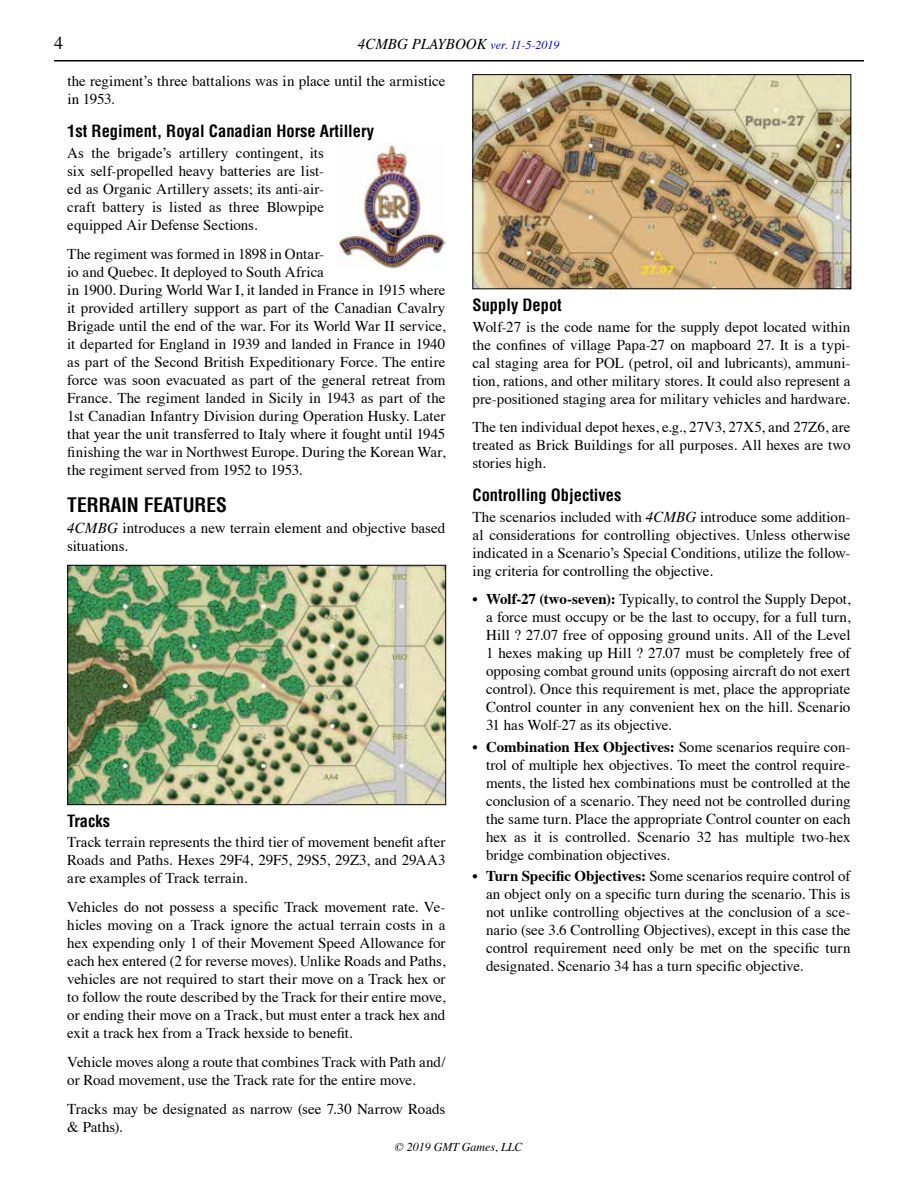
<style>
.page{position:relative;width:918px;height:1188px;background:#fff}
.page>*{position:absolute;margin:0;border:0;box-sizing:border-box;transform-origin:0 0}
.t1{font:700 condensed 19.5px "Helvetica";color:#000}
.t2{font:18px "Times";color:#000}
.t3{font:700 condensed 16.5px "Helvetica";color:#000}
.t4{font:15px/18px "Times";color:#000;text-align:justify}
.t5{font:italic 15px "Times";color:#000}
.t6{font:italic 12px "Times";color:#000}
.s1{font-size:12px;color:#00f}
.s2{font-style:italic}
.s3{font-weight:700}
</style>
<div class="page">
<hr style="left:54px;top:60px;width:810px;height:2px;background:#000">
<img style="left:474px;top:76px;width:375px;height:211px">
<div style="left:472px;top:74px;width:379px;height:215px;border:1px solid #000"></div>
<img style="left:338px;top:144px;width:108px;height:125px">
<img style="left:69px;top:567px;width:375px;height:236px">
<div style="left:67px;top:565px;width:379px;height:240px;border:1px solid #000"></div>
<p class="t2" style="left:54px;top:26px;width:10px">4</p>
<p class="t5" style="left:358px;top:31px;width:203px">4CMBG Playbook <span class="s1">ver. 11-5-2019</span></p>
<p class="t4" style="left:67px;top:70px;width:380px">the regiment’s three battalions was in place until the armistice in 1953.</p>
<p class="t3" style="left:67px;top:120px;width:308px">1st Regiment, Royal Canadian Horse Artillery</p>
<p class="t4" style="left:67px;top:143px;width:258px">As the brigade’s artillery contingent, its six self-propelled heavy batteries are list&shy;ed as Organic Artillery assets; its anti-air&shy;craft battery is listed as three Blowpipe equipped Air Defense Sections.</p>
<p class="t4" style="left:67px;top:244px;width:380px;text-align:left">The regiment was formed in 1898 in Ontar-<br>io and Quebec. It deployed to South Africa<br>in 1900. During World War I, it landed in France in 1915 where it provided artillery support as part of the Canadian Cavalry Brigade until the end of the war. For its World War II service, it departed for England in 1939 and landed in France in 1940 as part of the Second British Expeditionary Force. The entire force was soon evacuated as part of the general retreat from France. The regiment landed in Sicily in 1943 as part of the 1st Canadian Infantry Division during Operation Husky. Later that year the unit transferred to Italy where it fought until 1945 finishing the war in Northwest Europe. During the Korean War, the regiment served from 1952 to 1953.</p>
<h1 class="t1" style="left:67px;top:493px;width:21px">Terrai</h1>
<h1 class="t1" style="left:127px;top:493px;width:38px">n Features</h1>
<p class="t4" style="left:67px;top:518px;width:380px"><span class="s2">4CMBG</span> introduces a new terrain element and objective based situations.</p>
<p class="t3" style="left:67px;top:811px;width:44px">Tracks</p>
<p class="t4" style="left:67px;top:832px;width:380px">Track terrain represents the third tier of movement benefit after Roads and Paths. Hexes 29F4, 29F5, 29S5, 29Z3, and 29AA3 are examples of Track terrain.</p>
<p class="t4" style="left:67px;top:897px;width:380px">Vehicles do not possess a specific Track movement rate. Ve&shy;hicles moving on a Track ignore the actual terrain costs in a hex expending only 1 of their Movement Speed Allowance for each hex entered (2 for reverse moves). Unlike Roads and Paths, vehicles are not required to start their move on a Track hex or to follow the route described by the Track for their entire move, or ending their move on a Track, but must enter a track hex and exit a track hex from a Track hexside to benefit.</p>
<p class="t4" style="left:67px;top:1052px;width:380px">Vehicle moves along a route that combines Track with Path and/ or Road movement, use the Track rate for the entire move.</p>
<p class="t4" style="left:67px;top:1098px;width:380px">Tracks may be designated as narrow (see 7.30 Narrow Roads &amp; Paths).</p>
<p class="t3" style="left:472px;top:295px;width:91px">Supply Depot</p>
<p class="t4" style="left:472px;top:316px;width:379px">Wolf-27 is the code name for the supply depot located within the confines of village Papa-27 on mapboard 27. It is a typi&shy;cal staging area for POL (petrol, oil and lubricants), ammuni&shy;tion, rations, and other military stores. It could also represent a pre-positioned staging area for military vehicles and hardware.</p>
<p class="t4" style="left:472px;top:417px;width:380px">The ten individual depot hexes, e.g., 27V3, 27X5, and 27Z6, are treated as Brick Buildings for all purposes. All hexes are two stories high.</p>
<p class="t3" style="left:472px;top:485px;width:150px">Controlling Objectives</p>
<p class="t4" style="left:472px;top:506px;width:379px">The scenarios included with <span class="s2">4CMBG</span> introduce some addition&shy;al considerations for controlling objectives. Unless otherwise indicated in a Scenario’s Special Conditions, utilize the follow&shy;ing criteria for controlling the objective.</p>
<p class="t4" style="left:486px;top:589px;width:366px;text-indent:-14px"><span class="s3">• Wolf-27 (two-seven):</span> Typically, to control the Supply Depot, a force must occupy or be the last to occupy, for a full turn, Hill ? 27.07 free of opposing ground units. All of the Level 1 hexes making up Hill ? 27.07 must be completely free of opposing combat ground units (opposing aircraft do not exert control). Once this requirement is met, place the appropriate Control counter in any convenient hex on the hill. Scenario 31 has Wolf-27 as its objective.</p>
<p class="t4" style="left:486px;top:736px;width:366px;text-indent:-14px"><span class="s3">• Combination Hex Objectives:</span> Some scenarios require con&shy;trol of multiple hex objectives. To meet the control require&shy;ments, the listed hex combinations must be controlled at the conclusion of a scenario. They need not be controlled during the same turn. Place the appropriate Control counter on each hex as it is controlled. Scenario 32 has multiple two-hex bridge combination objectives.</p>
<p class="t4" style="left:486px;top:865px;width:366px;text-indent:-14px"><span class="s3">• Turn Specific Objectives:</span> Some scenarios require control of an object only on a specific turn during the scenario. This is not unlike controlling objectives at the conclusion of a sce&shy;nario (see 3.6 Controlling Objectives), except in this case the control requirement need only be met on the specific turn designated. Scenario 34 has a turn specific objective.</p>
<p class="t6" style="left:395px;top:1136px;width:129px">© 2019 GMT Games, LLC</p>
</div>
